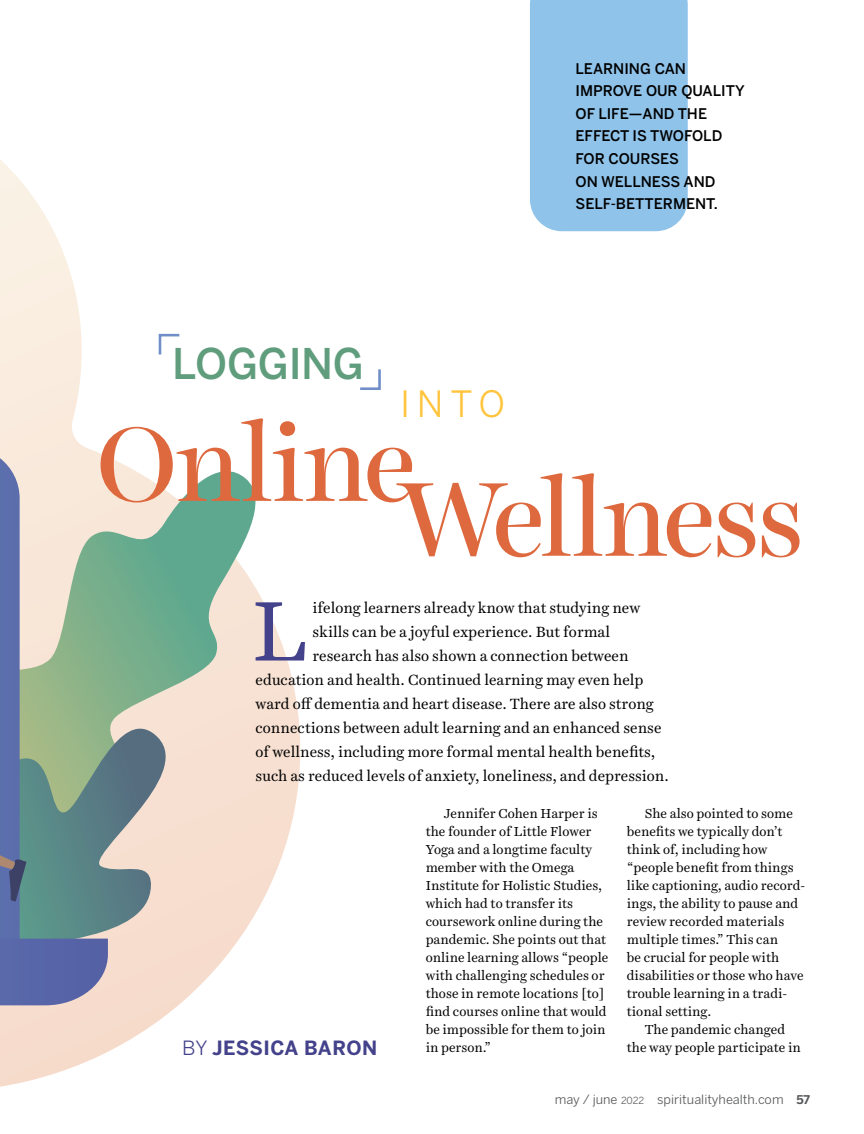
<style>
.page{position:relative;width:864px;height:1134px;background:#fff}
.page>*{position:absolute;margin:0;border:0;box-sizing:border-box;transform-origin:0 0}
.t1{font:106.8px "Harriet Display";letter-spacing:-.015em;color:#de693e}
.t2{font:85.65px "Harriet Text";color:#44428b}
.t3{font:500 42px "Benton Sans";letter-spacing:-.01em;color:#609d7d}
.t4{font:36px "Benton Sans";color:#ffc43b}
.t5{font:700 19.5px "Benton Sans";letter-spacing:.02em;color:#44428b}
.t6{font:15px "Harriet Text";color:#000}
.t7{font:500 14.55px/22.6px "Benton Sans";color:#000}
.t8{font:13.2px/18px "Harriet Text";color:#000}
.t9{font:12.75px "Benton Sans";color:#58595b}
.s1{font-weight:400}
.s2{font-size:9.75px}
.s3{font-weight:700;font-size:12px}
</style>
<div class="page">
<div style="left:530px;top:0;width:158px;height:231px;background:#90c3ea"></div>
<svg style="left:0;top:160px;width:300px;height:927px"></svg>
<svg style="left:108px;top:471px;width:163px;height:464px;background:#c0cebb"></svg>
<svg style="left:0;top:729px;width:196px;height:278px;background:#ccc2ba"></svg>
<svg style="left:0;top:458px;width:108px;height:547px;background:#8ea2a4"></svg>
<svg style="left:157px;top:333px;width:25px;height:24px"></svg>
<svg style="left:360px;top:369px;width:21px;height:21px"></svg>
<p class="t7" style="left:576px;top:57px;width:171px">LEARNING CAN<br>IMPROVE OUR QUALITY<br>OF LIFE—AND THE<br>EFFECT IS TWOFOLD<br>FOR COURSES<br>ON WELLNESS AND<br>SELF-BETTERMENT.</p>
<h3 class="t3" style="left:172px;top:339px;width:193px">LOGGING</h3>
<h1 class="t1" style="left:96px;top:389px;width:322px">Online</h1>
<h3 class="t4" style="left:400px;top:383px;width:107px">INTO</h3>
<h1 class="t1" style="left:397px;top:444px;width:408px">Wellness</h1>
<h2 class="t2" style="left:252px;top:571px;width:57px">L</h2>
<p class="t6" style="left:312px;top:597px;width:329px">ifelong learners already know that studying new</p>
<p class="t6" style="left:312px;top:621px;width:299px">skills can be a joyful experience. But formal</p>
<p class="t6" style="left:312px;top:645px;width:318px">research has also shown a connection between</p>
<p class="t6" style="left:256px;top:669px;width:389px">education and health. Continued learning may even help</p>
<p class="t6" style="left:256px;top:693px;width:400px">ward off dementia and heart disease. There are also strong</p>
<p class="t6" style="left:256px;top:717px;width:407px">connections between adult learning and an enhanced sense</p>
<p class="t6" style="left:256px;top:741px;width:401px">of wellness, including more formal mental health benefits,</p>
<p class="t6" style="left:256px;top:765px;width:415px">such as reduced levels of anxiety, loneliness, and depression.</p>
<p class="t8" style="left:426px;top:804px;width:184px;text-indent:18px">Jennifer Cohen Harper is the founder of Little Flower<br>Yoga and a longtime faculty member with the Omega<br>Institute for Holistic Studies, which had to transfer its coursework online during the pandemic. She points out that online learning allows “people with challenging schedules or those in remote locations [to] find courses online that would be impossible for them to join in person.”</p>
<p class="t8" style="left:645px;top:805px;width:150px">She also pointed to some</p>
<p class="t8" style="left:627px;top:823px;width:157px">benefits we typically don’t</p>
<p class="t8" style="left:627px;top:841px;width:142px">think of, including how</p>
<p class="t8" style="left:627px;top:859px;width:168px">“people benefit from things</p>
<p class="t8" style="left:627px;top:877px;width:180px">like captioning, audio record-</p>
<p class="t8" style="left:627px;top:894px;width:173px">ings, the ability to pause and</p>
<p class="t8" style="left:627px;top:912px;width:159px">review recorded materials</p>
<p class="t8" style="left:627px;top:930px;width:153px">multiple times.” This can</p>
<p class="t8" style="left:627px;top:949px;width:154px">be crucial for people with</p>
<p class="t8" style="left:627px;top:967px;width:178px">disabilities or those who have</p>
<p class="t8" style="left:627px;top:985px;width:162px">trouble learning in a tradi-</p>
<p class="t8" style="left:627px;top:1002px;width:86px">tional setting.</p>
<p class="t8" style="left:645px;top:1020px;width:142px">The pandemic changed</p>
<p class="t8" style="left:627px;top:1038px;width:175px">the way people participate in</p>
<h3 class="t5" style="left:182px;top:1036px;width:196px"><span class="s1">BY</span> JESSICA BARON</h3>
<p class="t9" style="left:555px;top:1091px;width:257px">may / june <span class="s2">2022</span> spiritualityhealth.com <span class="s3">57</span></p>
</div>
